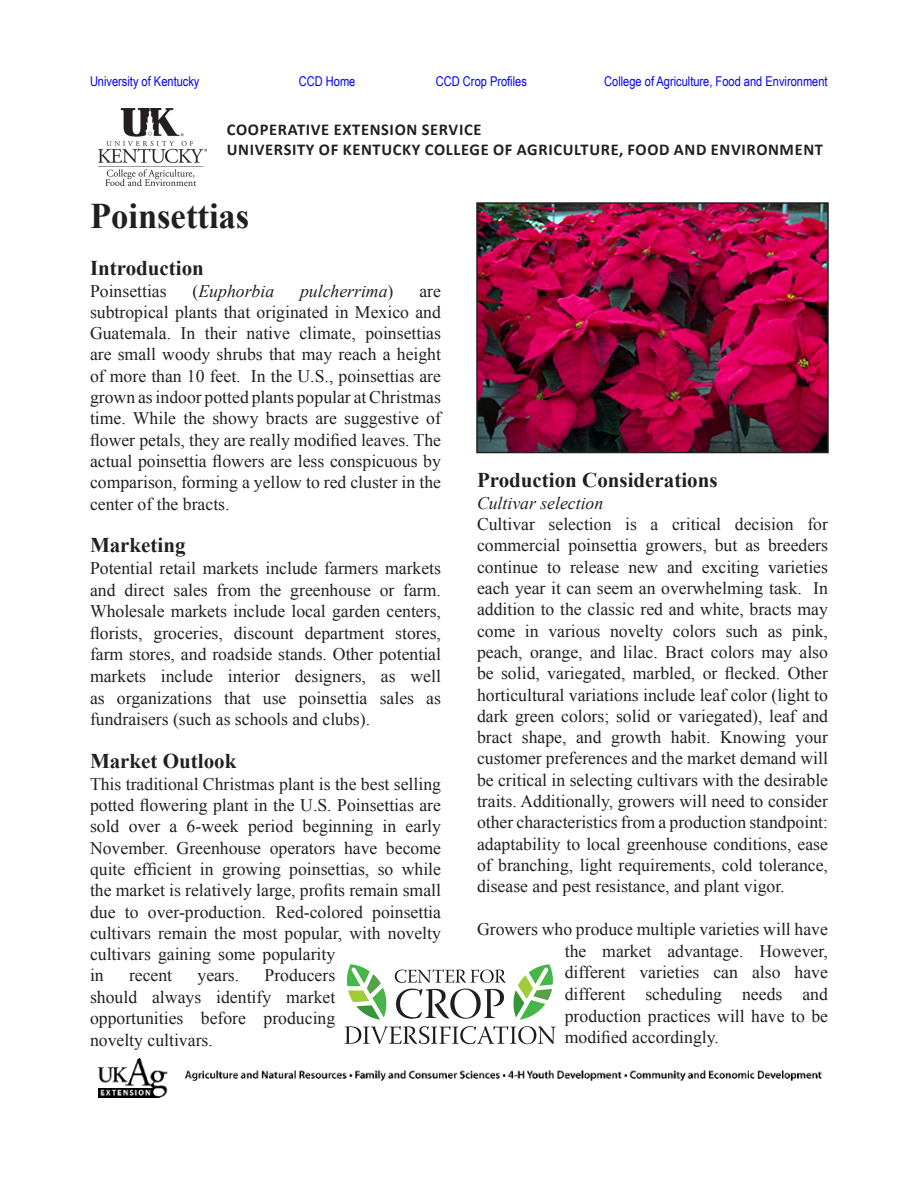
<style>
.page{position:relative;width:918px;height:1188px;background:#fff}
.page>*{position:absolute;margin:0;border:0;box-sizing:border-box;transform-origin:0 0}
.Plain_Text{font:700 36px "Times New Roman";color:#231f20;scale:.96 1}
.Plain_Text-2{font:700 21px "Times New Roman";color:#231f20}
.t1{font:17.7px/21.3px "Times New Roman";color:#231f20;text-align:justify}
.t2{font:italic 17.7px "Times New Roman";color:#231f20}
.t3{font:700 16.5px "Calibri";letter-spacing:.04em;color:#231f20}
.t4{font:13.5px "Arial Narrow";color:#00f}
.s1{font-style:normal}
</style>
<div class="page">
<img style="left:344px;top:964px;width:212px;height:81px">
<img style="left:99px;top:108px;width:108px;height:78px">
<img style="left:99px;top:1059px;width:723px;height:39px">
<img style="left:479px;top:205px;width:347px;height:245px">
<div style="left:476px;top:202px;width:353px;height:251px;border:2px solid #231f20"></div>
<p class="t4" style="left:90px;top:72px;width:111px">University of Kentucky</p>
<p class="t4" style="left:299px;top:72px;width:58px">CCD Home</p>
<p class="t4" style="left:436px;top:72px;width:93px">CCD Crop Profiles</p>
<p class="t4" style="left:604px;top:72px;width:225px">College of Agriculture, Food and Environment</p>
<p class="t3" style="left:227px;top:119px;width:256px">COOPERATIVE EXTENSION SERVICE</p>
<p class="t3" style="left:227px;top:139px;width:598px">UNIVERSITY OF KENTUCKY COLLEGE OF AGRICULTURE, FOOD AND ENVIRONMENT</p>
<p class="Plain_Text" style="left:90px;top:192px;width:167px">Poinsettias</p>
<p class="Plain_Text-2" style="left:90px;top:254px;width:115px">Introduction</p>
<p class="t1" style="left:90px;top:280px;width:78px">Poinsettias</p>
<p class="t2" style="left:193px;top:278px;width:83px"><span class="s1">(</span>Euphorbia</p>
<p class="t2" style="left:300px;top:278px;width:95px">pulcherrima<span class="s1">)</span></p>
<p class="t1" style="left:90px;top:280px;width:353px;text-indent:329px">are subtropical plants that originated in Mexico and Guatemala. In their native climate, poinsettias are small woody shrubs that may reach a height of more than 10 feet. In the U.S., poinsettias are grown as indoor potted plants popular at Christmas time. While the showy bracts are suggestive of flower petals, they are really modified leaves. The actual poinsettia flowers are less conspicuous by comparison, forming a yellow to red cluster in the center of the bracts.</p>
<p class="Plain_Text-2" style="left:90px;top:531px;width:97px">Marketing</p>
<p class="t1" style="left:90px;top:557px;width:353px">Potential retail markets include farmers markets and direct sales from the greenhouse or farm.<br>Wholesale markets include local garden centers, florists, groceries, discount department stores, farm stores, and roadside stands. Other potential markets include interior designers, as well as organizations that use poinsettia sales as fundraisers (such as schools and clubs).</p>
<p class="Plain_Text-2" style="left:90px;top:747px;width:148px">Market Outlook</p>
<p class="t1" style="left:90px;top:773px;width:353px;text-align:left">This traditional Christmas plant is the best selling potted flowering plant in the U.S. Poinsettias are sold over a 6-week period beginning in early November. Greenhouse operators have become quite efficient in growing poinsettias, so while the market is relatively large, profits remain small due to over-production. Red-colored poinsettia cultivars remain the most popular, with novelty cultivars gaining some popularity<br>in</p>
<p class="t1" style="left:90px;top:965px;width:247px;text-indent:175px">Producers should always identify market opportunities before producing novelty cultivars.</p>
<p class="t1" style="left:129px;top:965px;width:45px">recent</p>
<p class="t1" style="left:197px;top:965px;width:43px">years.</p>
<p class="Plain_Text-2" style="left:477px;top:466px;width:242px">Production Considerations</p>
<p class="t2" style="left:477px;top:491px;width:128px">Cultivar selection</p>
<p class="t1" style="left:477px;top:513px;width:353px">Cultivar selection is a critical decision for commercial poinsettia growers, but as breeders continue to release new and exciting varieties each year it can seem an overwhelming task. In addition to the classic red and white, bracts may come in various novelty colors such as pink, peach, orange, and lilac. Bract colors may also be solid, variegated, marbled, or flecked. Other horticultural variations include leaf color (light to dark green colors; solid or variegated), leaf and bract shape, and growth habit. Knowing your customer preferences and the market demand will be critical in selecting cultivars with the desirable traits. Additionally, growers will need to consider other characteristics from a production standpoint: adaptability to local greenhouse conditions, ease of branching, light requirements, cold tolerance, disease and pest resistance, and plant vigor.</p>
<p class="t1" style="left:565px;top:918px;width:265px;text-indent:-88px">Growers who produce multiple varieties will have the market advantage. However, different varieties can also have different scheduling needs and production practices will have to be modified accordingly.</p>
</div>
